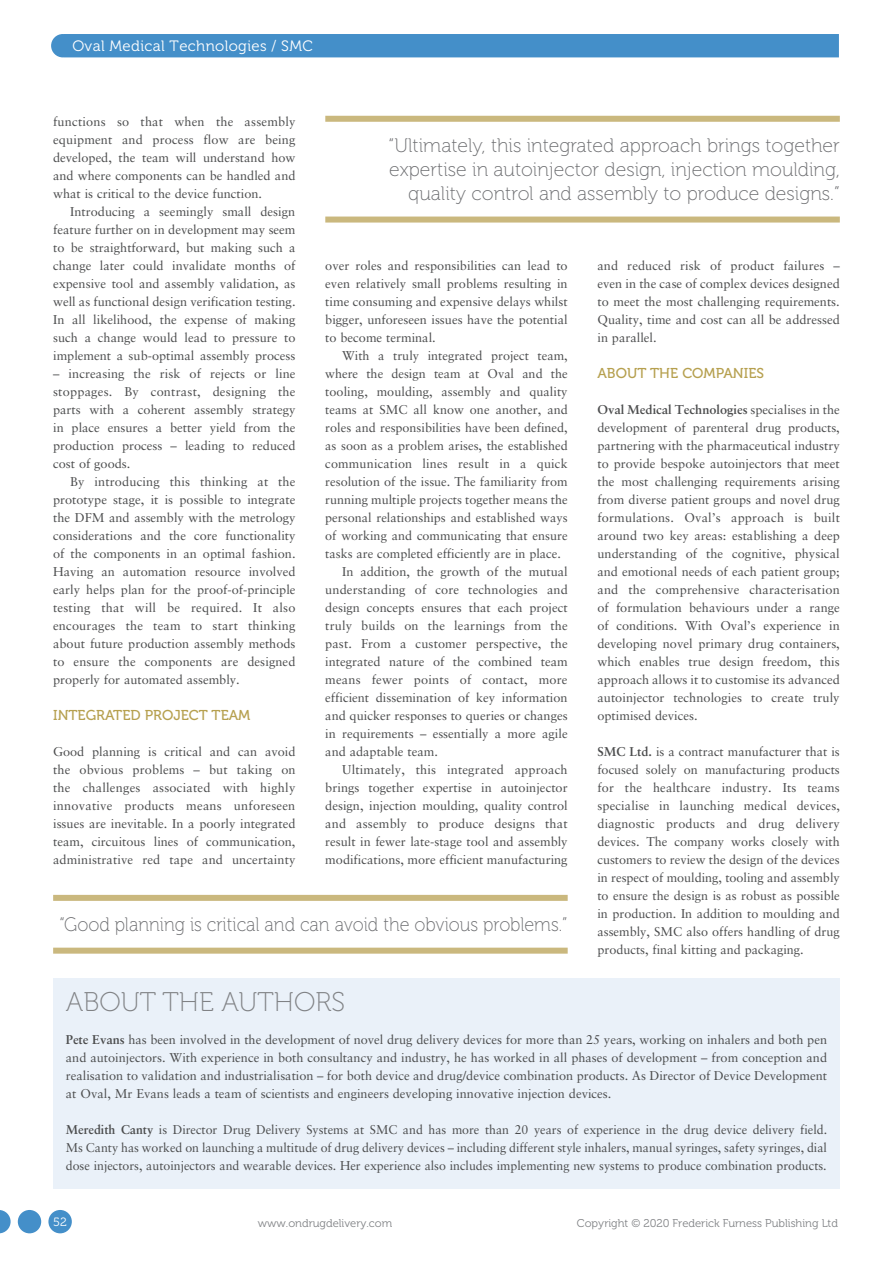
<style>
.page{position:relative;width:893px;height:1263px;background:#fff}
.page>*{position:absolute;margin:0;border:0;box-sizing:border-box;transform-origin:0 0}
.MF_Boxed_text_title{font:27px "Museo 100";color:#808285}
.MF_pullquote{font:19.5px/24px "Museo 100";color:#6c6d70;text-align:right}
.MF_pullquote-2{font:19.5px "Museo 100";color:#6c6d70;scale:.93 1}
.t1{font:15px "Museo 300";letter-spacing:.025em;color:#fff}
.MF_Xhead{font:14.25px "Museo 500";color:#b6a04f}
.MF_body_no_indent{font:12.75px/18px "Sabon LT Std";color:#4b4c4d;text-align:justify}
.MF_body{font:12.75px/18px "Sabon LT Std";color:#4b4c4d;text-align:justify}
.t2{font:12px "Museo 300";color:#fff}
.t3{font:11.25px "Museo 300";color:#808285}
.s1{font-weight:700}
</style>
<div class="page">
<div style="left:51px;top:34px;width:788px;height:23px;background:#448fc9"></div>
<div style="left:53px;top:895px;width:515px;height:6px;background:#cab87e"></div>
<div style="left:53px;top:948px;width:515px;height:6px;background:#cab87e"></div>
<div style="left:53px;top:978px;width:787px;height:210px;background:#eaf1f9"></div>
<div style="left:325px;top:116px;width:515px;height:6px;background:#cab87e"></div>
<div style="left:325px;top:217px;width:515px;height:6px;background:#cab87e"></div>
<div style="left:48px;top:1210px;width:24px;height:23px;background:#448fc9;border-radius:50%"></div>
<div style="left:18px;top:1210px;width:23px;height:23px;background:#448fc9;border-radius:50%"></div>
<svg style="left:0;top:1210px;width:11px;height:23px"></svg>
<p class="t1" style="left:72px;top:37px;width:242px">Oval Medical Technologies / SMC</p>
<p class="MF_body_no_indent" style="left:53px;top:112px;width:244px">functions so that when the assembly equipment and process flow are being developed, the team will understand how and where components can be handled and what is critical to the device function.</p>
<p class="MF_body" style="left:53px;top:202px;width:244px;text-indent:17px">Introducing a seemingly small design feature further on in development may seem to be straightforward, but making such a change later could invalidate months of expensive tool and assembly validation, as well as functional design verification testing.<br>In all likelihood, the expense of making such a change would lead to pressure to implement a sub-optimal assembly process</p>
<p class="MF_body" style="left:53px;top:364px;width:244px">– increasing the risk of rejects or line stoppages. By contrast, designing the parts with a coherent assembly strategy in place ensures a better yield from the production process – leading to reduced cost of goods.</p>
<p class="MF_body" style="left:53px;top:472px;width:244px;text-indent:17px">By introducing this thinking at the prototype stage, it is possible to integrate the DFM and assembly with the metrology considerations and the core functionality of the components in an optimal fashion.<br>Having an automation resource involved early helps plan for the proof-of-principle testing that will be required. It also encourages the team to start thinking about future production assembly methods to ensure the components are designed properly for automated assembly.</p>
<p class="MF_Xhead" style="left:53px;top:707px;width:199px">INTEGRATED PROJECT TEAM</p>
<p class="MF_body_no_indent" style="left:53px;top:742px;width:244px">Good planning is critical and can avoid the obvious problems – but taking on the challenges associated with highly innovative products means unforeseen issues are inevitable. In a poorly integrated team, circuitous lines of communication, administrative red tape and uncertainty</p>
<p class="MF_pullquote" style="left:389px;top:133px;width:453px">“Ultimately, this integrated approach brings together expertise in autoinjector design, injection moulding, quality control and assembly to produce designs.”</p>
<p class="MF_body_no_indent" style="left:325px;top:256px;width:244px">over roles and responsibilities can lead to even relatively small problems resulting in time consuming and expensive delays whilst bigger, unforeseen issues have the potential to become terminal.</p>
<p class="MF_body" style="left:325px;top:346px;width:244px;text-indent:17px">With a truly integrated project team, where the design team at Oval and the tooling, moulding, assembly and quality teams at SMC all know one another, and roles and responsibilities have been defined, as soon as a problem arises, the established communication lines result in a quick resolution of the issue. The familiarity from running multiple projects together means the personal relationships and established ways of working and communicating that ensure tasks are completed efficiently are in place.</p>
<p class="MF_body" style="left:325px;top:562px;width:244px;text-indent:17px">In addition, the growth of the mutual understanding of core technologies and design concepts ensures that each project truly builds on the learnings from the past. From a customer perspective, the integrated nature of the combined team means fewer points of contact, more efficient dissemination of key information and quicker responses to queries or changes in requirements – essentially a more agile and adaptable team.</p>
<p class="MF_body" style="left:325px;top:760px;width:244px;text-indent:17px">Ultimately, this integrated approach brings together expertise in autoinjector design, injection moulding, quality control and assembly to produce designs that result in fewer late-stage tool and assembly modifications, more efficient manufacturing</p>
<p class="MF_body" style="left:597px;top:256px;width:244px">and reduced risk of product failures – even in the case of complex devices designed to meet the most challenging requirements.<br>Quality, time and cost can all be addressed in parallel.</p>
<p class="MF_Xhead" style="left:597px;top:365px;width:168px">ABOUT THE COMPANIES</p>
<p class="MF_body_no_indent" style="left:597px;top:400px;width:244px"><span class="s1">Oval Medical Technologies</span> specialises in the development of parenteral drug products, partnering with the pharmaceutical industry to provide bespoke autoinjectors that meet the most challenging requirements arising from diverse patient groups and novel drug formulations. Oval’s approach is built around two key areas: establishing a deep understanding of the cognitive, physical and emotional needs of each patient group; and the comprehensive characterisation of formulation behaviours under a range of conditions. With Oval’s experience in developing novel primary drug containers, which enables true design freedom, this approach allows it to customise its advanced autoinjector technologies to create truly optimised devices.</p>
<p class="MF_body_no_indent" style="left:597px;top:742px;width:244px"><span class="s1">SMC Ltd.</span> is a contract manufacturer that is focused solely on manufacturing products for the healthcare industry. Its teams specialise in launching medical devices, diagnostic products and drug delivery devices. The company works closely with customers to review the design of the devices in respect of moulding, tooling and assembly to ensure the design is as robust as possible in production. In addition to moulding and assembly, SMC also offers handling of drug products, final kitting and packaging.</p>
<p class="MF_pullquote-2" style="left:59px;top:913px;width:548px">“Good planning is critical and can avoid the obvious problems.”</p>
<p class="MF_Boxed_text_title" style="left:66px;top:987px;width:281px">ABOUT THE AUTHORS</p>
<p class="MF_body_no_indent" style="left:66px;top:1030px;width:763px"><span class="s1">Pete Evans</span> has been involved in the development of novel drug delivery devices for more than 25 years, working on inhalers and both pen and autoinjectors. With experience in both consultancy and industry, he has worked in all phases of development – from conception and realisation to validation and industrialisation – for both device and drug/device combination products. As Director of Device Development at Oval, Mr Evans leads a team of scientists and engineers developing innovative injection devices.</p>
<p class="MF_body_no_indent" style="left:66px;top:1120px;width:763px"><span class="s1">Meredith Canty</span> is Director Drug Delivery Systems at SMC and has more than 20 years of experience in the drug device delivery field.<br>Ms Canty has worked on launching a multitude of drug delivery devices – including different style inhalers, manual syringes, safety syringes, dial dose injectors, autoinjectors and wearable devices. Her experience also includes implementing new systems to produce combination products.</p>
<p class="t2" style="left:53px;top:1215px;width:15px">52</p>
<p class="t3" style="left:258px;top:1217px;width:136px">www.ondrugdelivery.com</p>
<p class="t3" style="left:577px;top:1217px;width:263px">Copyright © 2020 Frederick Furness Publishing Ltd</p>
</div>
